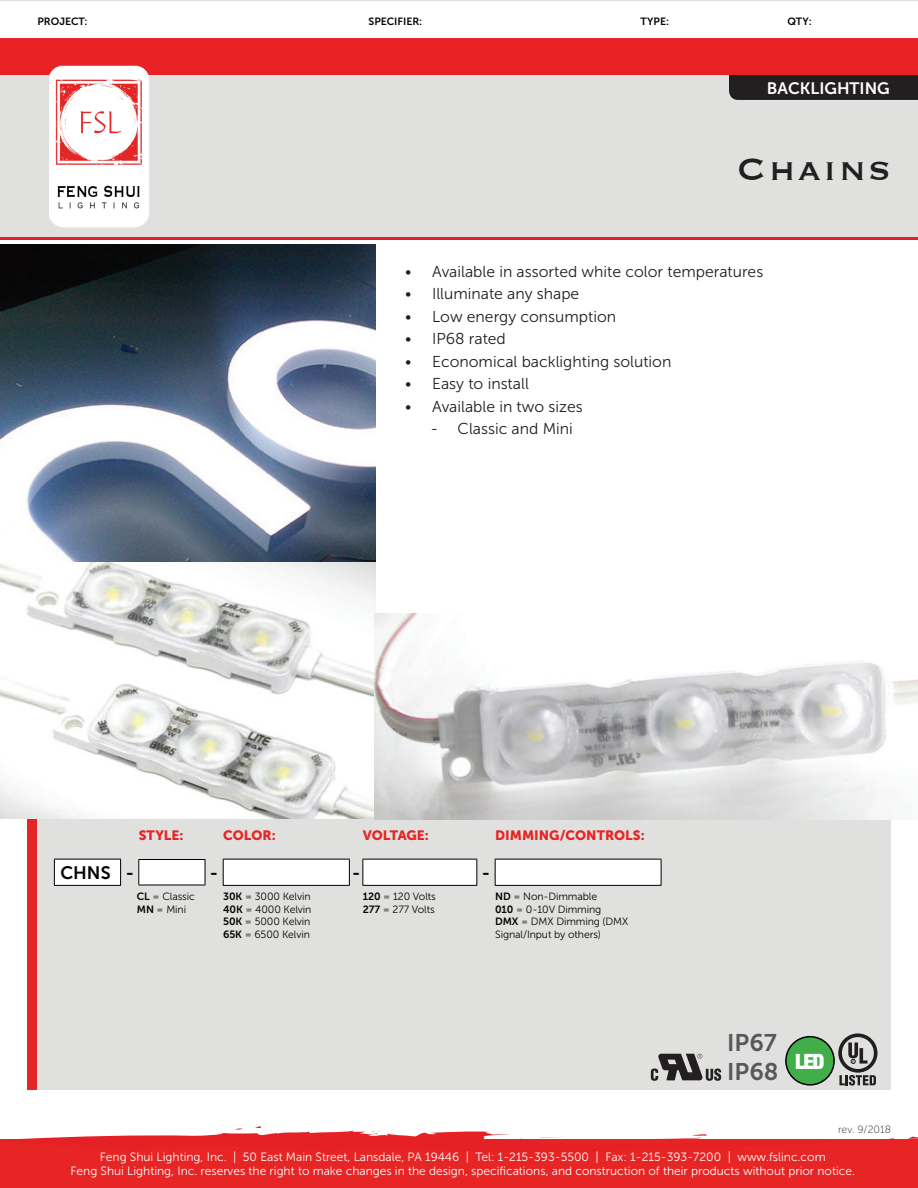
<style>
.page{position:relative;width:918px;height:1188px;background:#fff}
.page>*{position:absolute;margin:0;border:0;box-sizing:border-box;transform-origin:0 0}
.t1{font:40.5px "Copperplate";letter-spacing:.06em;color:#231f20}
.t2{font:24px/28.8px "Museo Sans 700";color:#57585a}
.t3{font:900 condensed 21px "Helvetica Neue";color:#fff}
.t4{font:18px "Museo Sans 700";color:#040503}
.t5{font:16.5px "Museo Sans 700";color:#fff}
.t6{font:15.75px "Museo Sans 300";color:#231f20}
.t7{font:13.5px "Museo Sans 900";color:#e62524}
.t8{font:12px/14.4px "Museo Sans 300";color:#fff;text-align:center}
.t9{font:10.5px/12.6px "Museo Sans 300";letter-spacing:-.01em;color:#040503}
.t10{font:10.5px "Museo Sans 700";color:#040503}
.t11{font:10.5px "Museo Sans 100";color:#231f20}
.s1{font-family:"Museo Sans 700"}
</style>
<div class="page">
<div style="left:27px;top:819px;width:864px;height:271px;background:#e0e1df"></div>
<div style="left:0;top:1140px;width:918px;height:48px;background:#e62524"></div>
<div style="left:27px;top:819px;width:10px;height:271px;background:#e32627"></div>
<svg style="left:908px;top:1137px;width:10px;height:2px"></svg>
<svg style="left:881px;top:1138px;width:17px;height:2px"></svg>
<svg style="left:0;top:1126px;width:842px;height:14px"></svg>
<div style="left:786px;top:1037px;width:48px;height:48px;background:#40ae49;border-radius:50%"></div>
<div style="left:785px;top:1036px;width:50px;height:50px;border:2px solid #000;border-radius:50%"></div>
<svg style="left:838px;top:1033px;width:40px;height:53px"></svg>
<svg style="left:651px;top:1054px;width:70px;height:27px"></svg>
<div style="left:0;top:0;width:918px;height:237px;background:#e0e1df"></div>
<div style="left:729px;top:75px;width:189px;height:25px;background:#231f20"></div>
<div style="left:0;top:38px;width:918px;height:37px;background:#e82224"></div>
<hr style="left:0;top:237px;width:918px;height:3px;background:#e82224">
<img style="left:49px;top:65px;width:100px;height:163px">
<div style="left:0;top:1px;width:918px;height:37px;background:#fff"></div>
<img style="left:0;top:244px;width:375px;height:575px">
<hr style="left:223px;top:885px;width:127px;height:1px;background:#000">
<hr style="left:362px;top:885px;width:115px;height:1px;background:#000">
<hr style="left:495px;top:885px;width:166px;height:1px;background:#000">
<hr style="left:54px;top:885px;width:67px;height:1px;background:#000">
<svg style="left:54px;top:859px;width:608px;height:26px;background:#f0f0f0"></svg>
<hr style="left:138px;top:885px;width:67px;height:1px;background:#000">
<img style="left:375px;top:613px;width:543px;height:206px">
<p class="t10" style="left:38px;top:16px;width:52px">PROJECT:</p>
<p class="t10" style="left:369px;top:16px;width:55px">SPECIFIER:</p>
<p class="t10" style="left:641px;top:16px;width:30px">TYPE:</p>
<p class="t10" style="left:787px;top:16px;width:26px">QTY:</p>
<h3 class="t5" style="left:767px;top:79px;width:124px">BACKLIGHTING</h3>
<h1 class="t1" style="left:737px;top:142px;width:155px">Chains</h1>
<h3 class="t6" style="left:405px;top:263px;width:360px">• Available in assorted white color temperatures</h3>
<h3 class="t6" style="left:405px;top:285px;width:176px">• Illuminate any shape</h3>
<h3 class="t6" style="left:405px;top:308px;width:213px">• Low energy consumption</h3>
<h3 class="t6" style="left:405px;top:330px;width:102px">• IP68 rated</h3>
<h3 class="t6" style="left:405px;top:353px;width:268px">• Economical backlighting solution</h3>
<h3 class="t6" style="left:405px;top:375px;width:125px">• Easy to install</h3>
<h3 class="t6" style="left:405px;top:398px;width:179px">• Available in two sizes</h3>
<h3 class="t6" style="left:431px;top:420px;width:144px">- Classic and Mini</h3>
<p class="t7" style="left:139px;top:828px;width:46px">STYLE:</p>
<p class="t7" style="left:223px;top:828px;width:54px">COLOR:</p>
<p class="t7" style="left:363px;top:828px;width:68px">VOLTAGE:</p>
<p class="t7" style="left:495px;top:828px;width:151px">DIMMING/CONTROLS:</p>
<h3 class="t4" style="left:60px;top:862px;width:52px">CHNS</h3>
<h3 class="t4" style="left:352px;top:863px;width:10px">-</h3>
<h3 class="t4" style="left:482px;top:863px;width:10px">-</h3>
<p class="t9" style="left:137px;top:890px;width:60px"><span class="s1">CL</span> = Classic<br><span class="s1">MN</span> = Mini</p>
<p class="t9" style="left:223px;top:890px;width:90px;text-align:justify"><span class="s1">30K</span> = 3000 Kelvin <span class="s1">40K</span> = 4000 Kelvin <span class="s1">50K</span> = 5000 Kelvin <span class="s1">65K</span> = 6500 Kelvin</p>
<p class="t9" style="left:363px;top:890px;width:75px"><span class="s1">120</span> = 120 Volts<br><span class="s1">277</span> = 277 Volts</p>
<p class="t9" style="left:495px;top:890px;width:135px"><span class="s1">ND</span> = Non-Dimmable<br><span class="s1">010</span> = 0-10V Dimming<br><span class="s1">DMX</span> = DMX Dimming (DMX<br>Signal/Input by others)</p>
<h3 class="t4" style="left:126px;top:863px;width:10px">-</h3>
<h3 class="t4" style="left:210px;top:863px;width:10px">-</h3>
<h2 class="t2" style="left:727px;top:1029px;width:53px">IP67<br>IP68</h2>
<h3 class="t3" style="left:795px;top:1045px;width:31px">LED</h3>
<p class="t11" style="left:838px;top:1124px;width:54px">rev. 9/2018</p>
<p class="t8" style="left:70px;top:1149px;width:786px">Feng Shui Lighting, Inc. | 50 East Main Street, Lansdale, PA 19446 | Tel: 1-215-393-5500 | Fax: 1-215-393-7200 | www.fslinc.com<br>Feng Shui Lighting, Inc. reserves the right to make changes in the design, specifications, and construction of their products without prior notice.</p>
</div>
